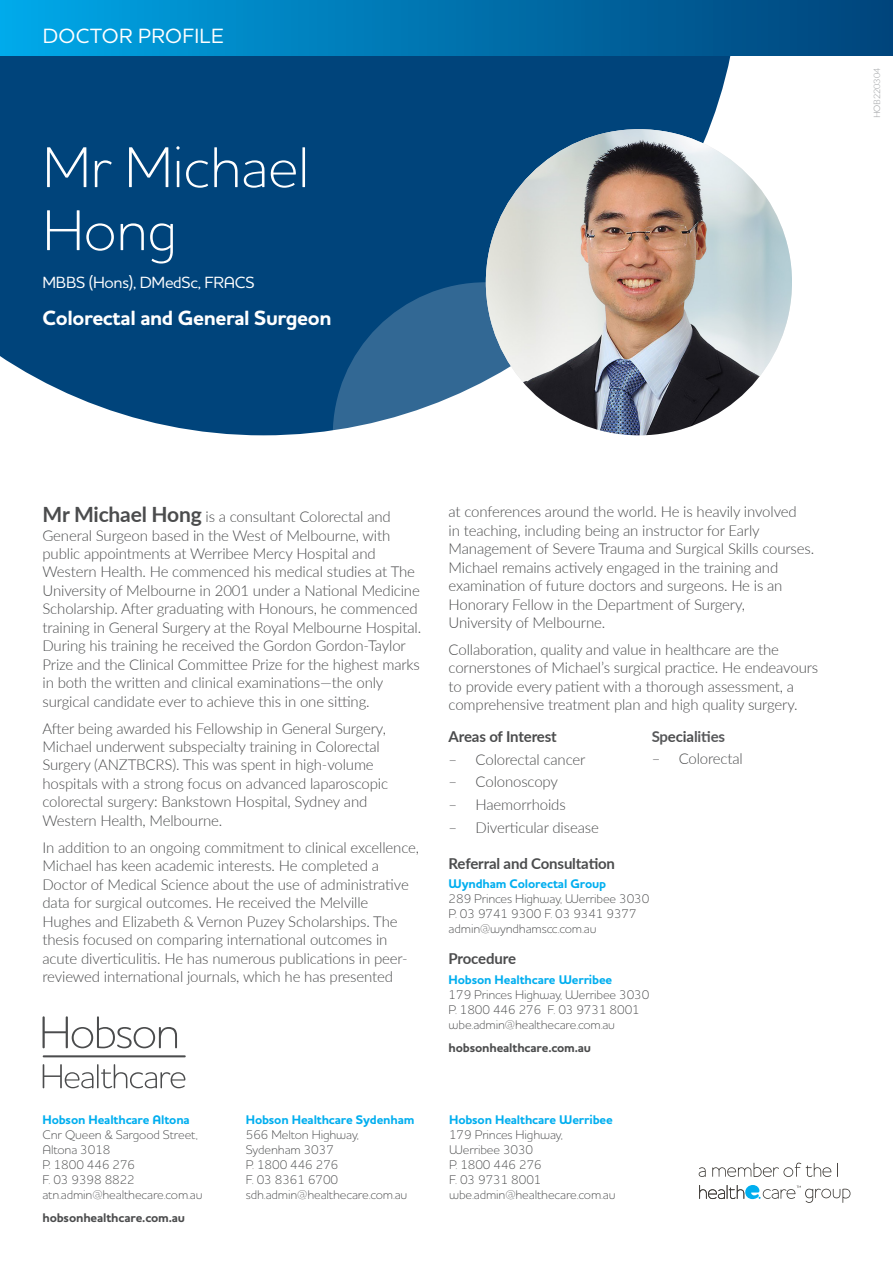
<style>
.page{position:relative;width:893px;height:1263px;background:#fff}
.page>*{position:absolute;margin:0;border:0;box-sizing:border-box;transform-origin:0 0}
._1_0_Copy_Head{font:300 58.5px/63px "Houschka Pro";letter-spacing:-.01em;color:#fff}
._1_1_Copy_Subhead{font:700 21px "Houschka Pro";letter-spacing:-.02em;color:#fff}
._0_3_Document_Kind{font:500 21px "Houschka Pro";letter-spacing:.015em;color:#fff}
._1_1_Copy_Subhead-2{font:500 16.5px "Houschka Pro";letter-spacing:-.02em;color:#fff}
._1_6_Copy_Body{font:300 15px/18.5px "Lato";letter-spacing:-.01em;color:#4b4c4d}
._1_2_Copy_Sub_Subhea{font:700 15px "Lato";letter-spacing:-.01em;color:#4b4c4d}
._1_2_Copy_Sub_Subhea-2{font:700 15px "Lato";letter-spacing:-.01em;color:#57585a}
._3_0_Contact_Details{font:300 12.75px/15px "Houschka Pro";letter-spacing:-.01em;color:#4b4c4d}
._3_0_Contact_Details-2{font:700 12.75px "Houschka Pro";letter-spacing:-.01em;color:#4b4c4d}
._4_0_Job_Number{font:300 9px "Lato";letter-spacing:-.01em;color:#939598}
.s1{font-weight:700;font-size:21px}
.s2{font-weight:700;color:#00aeef}
.s3{color:#4b4c4d}
</style>
<div class="page">
<div style="left:0;top:55px;width:740px;height:380px;background:#00447b"></div>
<svg style="left:333px;top:282px;width:306px;height:306px"></svg>
<img style="left:486px;top:129px;width:306px;height:306px;border-radius:153px">
<div style="left:0;top:0;width:893px;height:55px;background:linear-gradient(to right,#00a7e7,#004279)"></div>
<svg style="left:43px;top:1016px;width:134px;height:32px"></svg>
<svg style="left:43px;top:1064px;width:142px;height:24px"></svg>
<hr style="left:43px;top:1055px;width:143px;height:2px;background:#4b4c4d">
<svg style="left:699px;top:1167px;width:7px;height:10px"></svg>
<svg style="left:712px;top:1162px;width:119px;height:15px"></svg>
<svg style="left:699px;top:1185px;width:151px;height:18px"></svg>
<p class="_0_3_Document_Kind" style="left:43px;top:22px;width:182px">DOCTOR PROFILE</p>
<p class="_1_0_Copy_Head" style="left:43px;top:134px;width:268px">Mr Michael<br>Hong</p>
<p class="_1_1_Copy_Subhead-2" style="left:43px;top:272px;width:214px">MBBS (Hons), DMedSc, FRACS</p>
<p class="_1_1_Copy_Subhead" style="left:43px;top:304px;width:291px">Colorectal and General Surgeon</p>
<p class="_4_0_Job_Number" style="left:871px;top:118px;width:52px;rotate:-90deg">HOB220304</p>
<p class="_1_6_Copy_Body" style="left:43px;top:507px;width:380px"><span class="s1">Mr Michael Hong</span> is a consultant Colorectal and General Surgeon based in the West of Melbourne, with public appointments at Werribee Mercy Hospital and Western Health. He commenced his medical studies at The University of Melbourne in 2001 under a National Medicine Scholarship. After graduating with Honours, he commenced training in General Surgery at the Royal Melbourne Hospital.<br>During his training he received the Gordon Gordon-Taylor Prize and the Clinical Committee Prize for the highest marks in both the written and clinical examinations—the only surgical candidate ever to achieve this in one sitting.</p>
<p class="_1_6_Copy_Body" style="left:43px;top:718px;width:347px">After being awarded his Fellowship in General Surgery, Michael underwent subspecialty training in Colorectal Surgery (ANZTBCRS). This was spent in high-volume hospitals with a strong focus on advanced laparoscopic colorectal surgery: Bankstown Hospital, Sydney and Western Health, Melbourne.</p>
<p class="_1_6_Copy_Body" style="left:43px;top:838px;width:378px">In addition to an ongoing commitment to clinical excellence, Michael has keen academic interests. He completed a Doctor of Medical Science about the use of administrative data for surgical outcomes. He received the Melville Hughes and Elizabeth &amp; Vernon Puzey Scholarships. The thesis focused on comparing international outcomes in acute diverticulitis. He has numerous publications in peer&shy;reviewed international journals, which he has presented</p>
<p class="_1_6_Copy_Body" style="left:449px;top:502px;width:367px">at conferences around the world. He is heavily involved<br>in teaching, including being an instructor for Early Management of Severe Trauma and Surgical Skills courses.<br>Michael remains actively engaged in the training and examination of future doctors and surgeons. He is an Honorary Fellow in the Department of Surgery,<br>University of Melbourne.</p>
<p class="_1_6_Copy_Body" style="left:449px;top:640px;width:371px">Collaboration, quality and value in healthcare are the cornerstones of Michael’s surgical practice. He endeavours to provide every patient with a thorough assessment, a comprehensive treatment plan and high quality surgery.</p>
<p class="_1_2_Copy_Sub_Subhea" style="left:449px;top:725px;width:110px">Areas of Interest</p>
<p class="_1_6_Copy_Body" style="left:449px;top:749px;width:138px">– Colorectal cancer</p>
<p class="_1_6_Copy_Body" style="left:449px;top:772px;width:111px">– Colonoscopy</p>
<p class="_1_6_Copy_Body" style="left:449px;top:795px;width:119px">– Haemorrhoids</p>
<p class="_1_6_Copy_Body" style="left:449px;top:818px;width:152px">– Diverticular disease</p>
<p class="_1_2_Copy_Sub_Subhea" style="left:449px;top:852px;width:168px">Referral and Consultation</p>
<p class="_3_0_Contact_Details" style="left:449px;top:876px;width:202px"><span class="s2">Wyndham Colorectal Group<br></span>289 Princes Highway, Werribee 3030<br>P. 03 9741 9300 F. 03 9341 9377 admin@wyndhamscc.com.au</p>
<p class="_1_2_Copy_Sub_Subhea" style="left:449px;top:948px;width:69px">Procedure</p>
<p class="_3_0_Contact_Details" style="left:449px;top:971px;width:202px"><span class="s2">Hobson Healthcare Werribee<br></span>179 Princes Highway, Werribee 3030<br>P. 1800 446 276 F. 03 9731 8001 wbe.admin@healthecare.com.au</p>
<p class="_3_0_Contact_Details-2" style="left:449px;top:1039px;width:144px">hobsonhealthcare.com.au</p>
<p class="_1_2_Copy_Sub_Subhea-2" style="left:652px;top:725px;width:75px">Sp<span class="s3">ecia</span>lities</p>
<p class="_1_6_Copy_Body" style="left:652px;top:749px;width:93px">– Colorectal</p>
<p class="_3_0_Contact_Details" style="left:43px;top:1112px;width:162px"><span class="s2">Hobson Healthcare Altona<br></span>Cnr Queen &amp; Sargood Street,<br>Altona 3018<br>P. 1800 446 276<br>F. 03 9398 8822 atn.admin@healthecare.com.au</p>
<p class="_3_0_Contact_Details" style="left:246px;top:1112px;width:170px"><span class="s2">Hobson Healthcare Sydenham<br></span>566 Melton Highway,<br>Sydenham 3037<br>P. 1800 446 276<br>F. 03 8361 6700 sdh.admin@healthecare.com.au</p>
<p class="_3_0_Contact_Details" style="left:449px;top:1112px;width:168px"><span class="s2">Hobson Healthcare Werribee<br></span>179 Princes Highway,<br>Werribee 3030<br>P. 1800 446 276<br>F. 03 9731 8001 wbe.admin@healthecare.com.au</p>
<p class="_3_0_Contact_Details-2" style="left:43px;top:1209px;width:144px">hobsonhealthcare.com.au</p>
</div>
